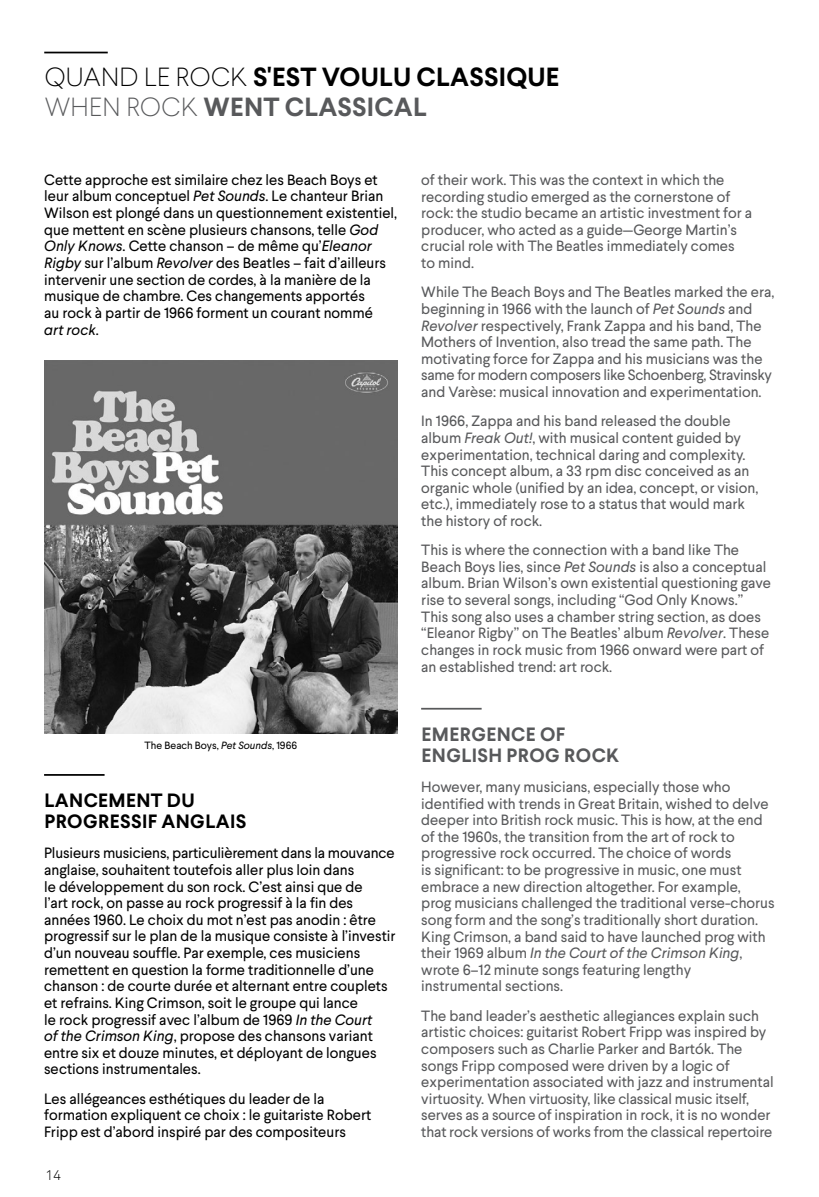
<style>
.page{position:relative;width:819px;height:1197px;background:#fff}
.page>*{position:absolute;margin:0;border:0;box-sizing:border-box;transform-origin:0 0}
.t1{font:700 26.25px/29.8px "Larsseit";letter-spacing:.01em;color:#000}
.t2{font:700 19.25px/21px "Larsseit";letter-spacing:.02em;color:#000}
.t3{font:700 19.25px/21px "Larsseit";letter-spacing:.02em;color:#58595b}
.t4{font:14.88px/16.6px "Larsseit";color:#58595b}
.t5{font:14.88px/16.6px "Larsseit";color:#000}
.t6{font:14px "Akkurat Light Office";color:#000}
.t7{font:10.5px "Larsseit";color:#000}
.s1{font-weight:100}
.s2{font-weight:100;color:#58595b}
.s3{color:#58595b}
.s4{font-style:italic}
</style>
<div class="page">
<hr style="left:44px;top:774px;width:61px;height:2px;background:#000">
<hr style="left:421px;top:708px;width:61px;height:2px;background:#58595b">
<img style="left:44px;top:361px;width:354px;height:372px">
<hr style="left:44px;top:52px;width:64px;height:1px;background:#000">
<h1 class="t1" style="left:45px;top:63px;width:516px"><span class="s1">QUAND LE ROCK</span> S'EST VOULU CLASSIQUE<br><span class="s2">WHEN ROCK</span> <span class="s3">WENT CLASSICAL</span></h1>
<p class="t5" style="left:44px;top:171px;width:354px">Cette approche est similaire chez les Beach Boys et leur album conceptuel <span class="s4">Pet Sounds</span>. Le chanteur Brian Wilson est plongé dans un questionnement existentiel, que mettent en scène plusieurs chansons, telle <span class="s4">God Only Knows</span>. Cette chanson – de même qu’<span class="s4">Eleanor Rigby</span> sur l’album <span class="s4">Revolver</span> des Beatles – fait d’ailleurs intervenir une section de cordes, à la manière de la musique de chambre. Ces changements apportés<br>au rock à partir de 1966 forment un courant nommé<br><span class="s4">art rock</span>.</p>
<p class="t4" style="left:421px;top:171px;width:333px">of their work. This was the context in which the recording studio emerged as the cornerstone of rock: the studio became an artistic investment for a producer, who acted as a guide—George Martin’s crucial role with The Beatles immediately comes to mind.</p>
<p class="t4" style="left:421px;top:284px;width:354px">While The Beach Boys and The Beatles marked the era, beginning in 1966 with the launch of <span class="s4">Pet Sounds</span> and <span class="s4">Revolver</span> respectively, Frank Zappa and his band, The Mothers of Invention, also tread the same path. The motivating force for Zappa and his musicians was the same for modern composers like Schoenberg, Stravinsky and Varèse: musical innovation and experimentation.</p>
<p class="t4" style="left:421px;top:413px;width:339px">In 1966, Zappa and his band released the double album <span class="s4">Freak Out!</span>, with musical content guided by experimentation, technical daring and complexity.<br>This concept album, a 33 rpm disc conceived as an organic whole (unified by an idea, concept, or vision, etc.), immediately rose to a status that would mark the history of rock.</p>
<p class="t4" style="left:421px;top:542px;width:351px">This is where the connection with a band like The Beach Boys lies, since <span class="s4">Pet Sounds</span> is also a conceptual album. Brian Wilson’s own existential questioning gave rise to several songs, including “God Only Knows.” This song also uses a chamber string section, as does “Eleanor Rigby” on The Beatles’ album <span class="s4">Revolver</span>. These changes in rock music from 1966 onward were part of an established trend: art rock.</p>
<p class="t7" style="left:145px;top:739px;width:154px">The Beach Boys, <span class="s4">Pet Sounds</span>, 1966</p>
<p class="t2" style="left:44px;top:790px;width:203px">LANCEMENT DU<br>PROGRESSIF ANGLAIS</p>
<p class="t5" style="left:44px;top:845px;width:353px">Plusieurs musiciens, particulièrement dans la mouvance anglaise, souhaitent toutefois aller plus loin dans<br>le développement du son rock. C’est ainsi que de<br>l’art rock, on passe au rock progressif à la fin des années 1960. Le choix du mot n’est pas anodin : être progressif sur le plan de la musique consiste à l’investir d’un nouveau souffle. Par exemple, ces musiciens remettent en question la forme traditionnelle d’une chanson : de courte durée et alternant entre couplets et refrains. King Crimson, soit le groupe qui lance<br>le rock progressif avec l’album de 1969 <span class="s4">In the Court<br>of the Crimson King</span>, propose des chansons variant entre six et douze minutes, et déployant de longues sections instrumentales.</p>
<p class="t5" style="left:44px;top:1090px;width:329px">Les allégeances esthétiques du leader de la formation expliquent ce choix : le guitariste Robert<br>Fripp est d’abord inspiré par des compositeurs</p>
<p class="t6" style="left:45px;top:1167px;width:17px">14</p>
<p class="t3" style="left:422px;top:724px;width:199px">EMERGENCE OF<br>ENGLISH PROG ROCK</p>
<p class="t4" style="left:421px;top:778px;width:355px">However, many musicians, especially those who identified with trends in Great Britain, wished to delve deeper into British rock music. This is how, at the end of the 1960s, the transition from the art of rock to progressive rock occurred. The choice of words<br>is significant: to be progressive in music, one must embrace a new direction altogether. For example,<br>prog musicians challenged the traditional verse-chorus song form and the song’s traditionally short duration.<br>King Crimson, a band said to have launched prog with their 1969 album <span class="s4">In the Court of the Crimson King</span>, wrote 6–12 minute songs featuring lengthy instrumental sections.</p>
<p class="t4" style="left:421px;top:1007px;width:354px">The band leader’s aesthetic allegiances explain such artistic choices: guitarist Robert Fripp was inspired by composers such as Charlie Parker and Bartók. The songs Fripp composed were driven by a logic of experimentation associated with jazz and instrumental virtuosity. When virtuosity, like classical music itself, serves as a source of inspiration in rock, it is no wonder that rock versions of works from the classical repertoire</p>
</div>
